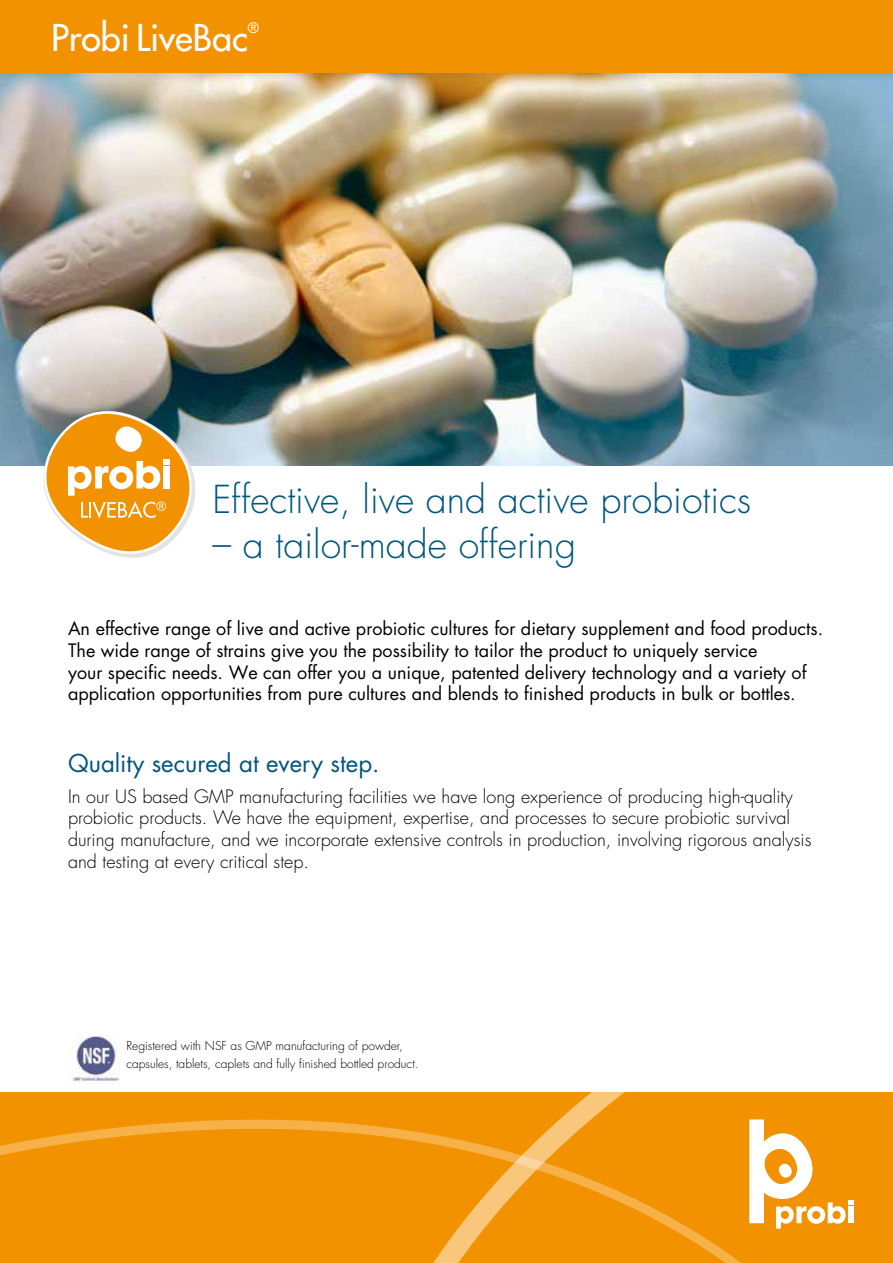
<style>
.page{position:relative;width:893px;height:1263px;background:#fff}
.page>*{position:absolute;margin:0;border:0;box-sizing:border-box;transform-origin:0 0}
.t1{font:300 37.5px "Futura";color:#00567d}
.t2{font:36px "Futura";color:#fff}
.t3{font:24px "Futura";color:#00567d}
.t4{font:18px/21.6px "Futura";color:#000}
.t5{font:300 18px/21.6px "Futura";color:#000}
.t6{font:13.95px "Futura";color:#fff}
.t7{font:300 12px/18px "Futura";color:#000}
.s1{font-family:"Futura Com"}
</style>
<div class="page">
<img style="left:0;top:83px;width:893px;height:383px">
<svg style="left:0;top:1065px;width:893px;height:198px;background:#f4a42a"></svg>
<svg style="left:749px;top:1119px;width:104px;height:110px"></svg>
<div style="left:848px;top:1206px;width:5px;height:17px;background:#fff"></div>
<div style="left:0;top:0;width:893px;height:83px;background:#000;opacity:.2"></div>
<div style="left:0;top:0;width:893px;height:72px;background:#f39200"></div>
<svg style="left:43px;top:411px;width:152px;height:147px"></svg>
<img style="left:68px;top:1035px;width:51px;height:49px">
<h2 class="t2" style="left:51px;top:15px;width:198px">Probi LiveBac</h2>
<p class="t6" style="left:248px;top:19px;width:13px">®</p>
<h1 class="t1" style="left:213px;top:475px;width:540px">Effective, live and active probiotics</h1>
<h1 class="t1" style="left:213px;top:520px;width:365px">– a tailor-made offering</h1>
<p class="t4" style="left:68px;top:618px;width:757px">An effective range of live and active probiotic cultures for dietary supplement and food products.<br>The wide range of strains give you the possibility to tailor the product to uniquely service<br>your specific needs. We can offer you a unique, patented delivery technol<span class="s1">o</span>gy and a variety of application opportunities from pure cultures and blends to finished products in bulk or bottles.</p>
<h3 class="t3" style="left:68px;top:747px;width:313px">Quality secured at every step.</h3>
<p class="t5" style="left:68px;top:785px;width:745px">In our US based GMP manufacturing facilities we have long experience of producing high-quality probiotic products. We have the equipment, expertise, and processes to secure probiotic survival during manufacture, and we incorporate extensive controls in production, involving rigorous analysis and testing at every critical step.</p>
<p class="t7" style="left:126px;top:1037px;width:294px">Registered with NSF as GMP manufacturing of powder, capsules, tablets, caplets and fully finished bottled product.</p>
</div>
